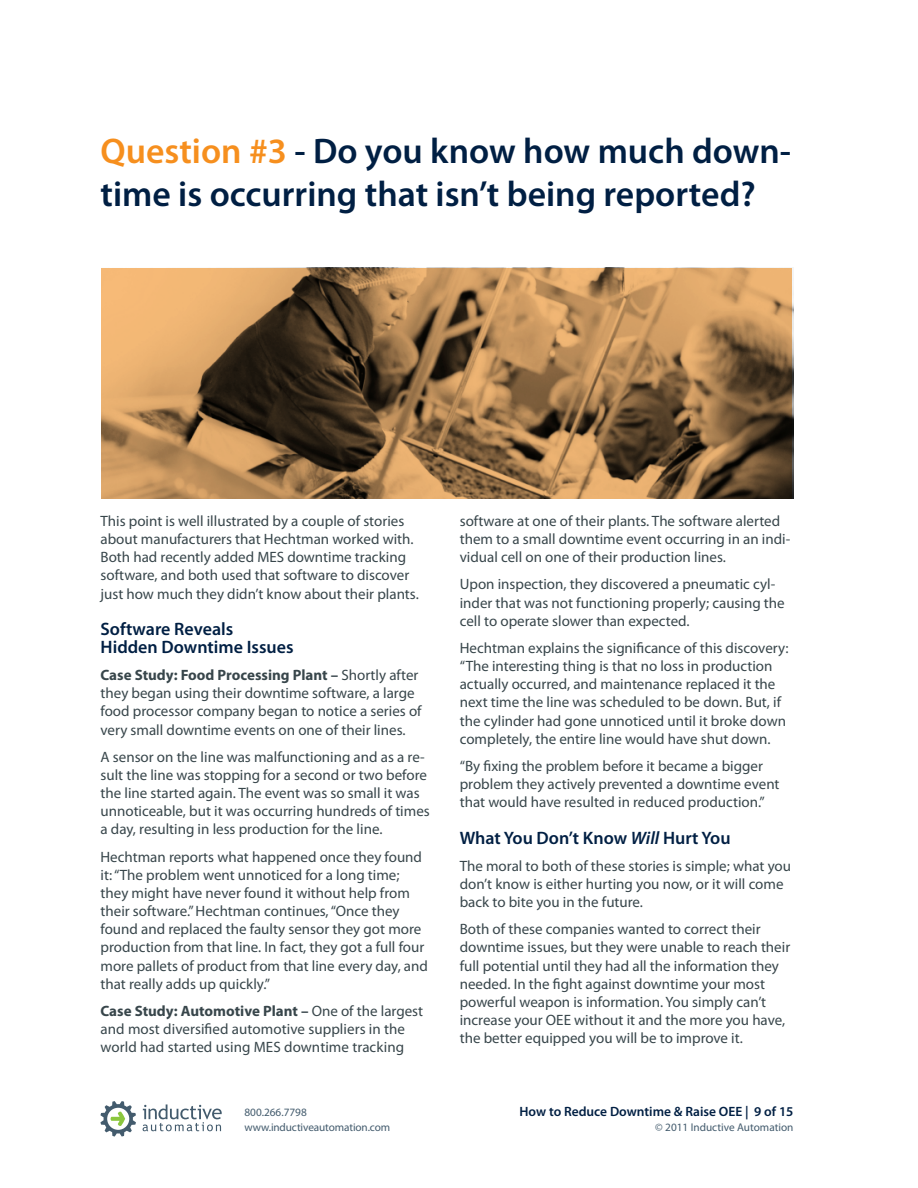
<style>
.page{position:relative;width:918px;height:1188px;background:#fff}
.page>*{position:absolute;margin:0;border:0;box-sizing:border-box;transform-origin:0 0}
.t1{font:600 35.7px/42.9px "Myriad Pro";color:#001f43}
.t2{font:600 18px/18.1px "Myriad Pro";color:#001f43}
.t3{font:15px/18.1px "Myriad Pro";color:#38464b}
.t4{font:600 13.5px "Myriad Pro";color:#001f43}
.t5{font:11.25px/14.9px "Myriad Pro";color:#435b6d}
.s1{color:#f68f1e}
.s2{font-weight:700}
.s3{font-style:italic}
</style>
<div class="page">
<svg style="left:143px;top:1104px;width:79px;height:27px"></svg>
<svg style="left:100px;top:1101px;width:36px;height:36px"></svg>
<svg style="left:101px;top:268px;width:691px;height:231px;background:#9a744a"></svg>
<h1 class="t1" style="left:101px;top:129px;width:692px"><span class="s1">Question #3</span> - Do you know how much down&shy;time is occurring that isn’t being reported?</h1>
<p class="t3" style="left:101px;top:512px;width:320px">This point is well illustrated by a couple of stories about manufacturers that Hechtman worked with.<br>Both had recently added MES downtime tracking software, and both used that software to discover just how much they didn’t know about their plants.</p>
<p class="t2" style="left:101px;top:619px;width:195px">Software Reveals<br>Hidden Downtime Issues</p>
<p class="t3" style="left:101px;top:666px;width:323px"><span class="s2">Case Study: Food Processing Plant –</span> Shortly after they began using their downtime software, a large food processor company began to notice a series of very small downtime events on one of their lines.</p>
<p class="t3" style="left:101px;top:748px;width:331px">A sensor on the line was malfunctioning and as a re&shy;sult the line was stopping for a second or two before the line started again. The event was so small it was unnoticeable, but it was occurring hundreds of times a day, resulting in less production for the line.</p>
<p class="t3" style="left:101px;top:847px;width:329px">Hechtman reports what happened once they found it: “The problem went unnoticed for a long time; they might have never found it without help from their software.” Hechtman continues, “Once they found and replaced the faulty sensor they got more production from that line. In fact, they got a full four more pallets of product from that line every day, and that really adds up quickly.”</p>
<p class="t3" style="left:101px;top:1002px;width:324px"><span class="s2">Case Study: Automotive Plant –</span> One of the largest and most diversified automotive suppliers in the world had started using MES downtime tracking</p>
<p class="t5" style="left:244px;top:1105px;width:147px">800.266.7798 www.inductiveautomation.com</p>
<p class="t3" style="left:460px;top:512px;width:332px">software at one of their plants. The software alerted them to a small downtime event occurring in an indi&shy;vidual cell on one of their production lines.</p>
<p class="t3" style="left:460px;top:575px;width:327px">Upon inspection, they discovered a pneumatic cyl&shy;inder that was not functioning properly; causing the cell to operate slower than expected.</p>
<p class="t3" style="left:460px;top:639px;width:330px">Hechtman explains the significance of this discovery: “The interesting thing is that no loss in production actually occurred, and maintenance replaced it the next time the line was scheduled to be down. But, if the cylinder had gone unnoticed until it broke down completely, the entire line would have shut down.</p>
<p class="t3" style="left:460px;top:757px;width:321px">“By fixing the problem before it became a bigger problem they actively prevented a downtime event that would have resulted in reduced production.”</p>
<p class="t2" style="left:460px;top:828px;width:272px">What You Don’t Know <span class="s3">Will</span> Hurt You</p>
<p class="t3" style="left:460px;top:856px;width:333px">The moral to both of these stories is simple; what you don’t know is either hurting you now, or it will come back to bite you in the future.</p>
<p class="t3" style="left:460px;top:920px;width:332px">Both of these companies wanted to correct their downtime issues, but they were unable to reach their full potential until they had all the information they needed. In the fight against downtime your most powerful weapon is information. You simply can’t increase your OEE without it and the more you have, the better equipped you will be to improve it.</p>
<p class="t4" style="left:520px;top:1103px;width:275px">How to Reduce Downtime &amp; Raise OEE | 9 of 15</p>
<p class="t5" style="left:655px;top:1119px;width:140px">© 2011 Inductive Automation</p>
</div>
